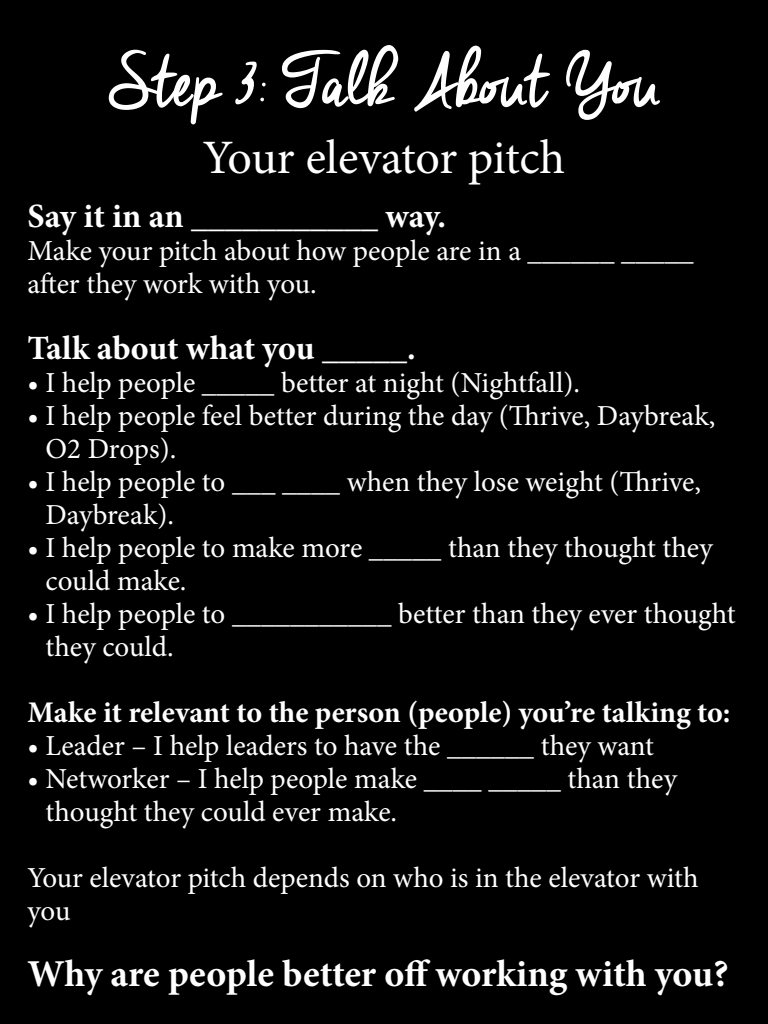
<style>
.page{position:relative;width:768px;height:1024px;background:#000}
.page>*{position:absolute;margin:0;border:0;box-sizing:border-box;transform-origin:0 0}
.t1{font:90px "Cheddar Jack";letter-spacing:-.035em;color:#fff}
.t2{font:48px "Minion Pro";letter-spacing:-.005em;color:#fff}
.t3{font:700 38px "Minion Pro";letter-spacing:-.005em;color:#fff}
.t4{font:700 34px "Minion Pro";letter-spacing:-.005em;color:#fff}
.t5{font:700 30px "Minion Pro";color:#fff}
.t6{font:29px/33px "Minion Pro";letter-spacing:-.005em;color:#fff}
</style>
<div class="page">
<h1 class="t1" style="left:109px;top:31px;width:552px">Step 3: Talk About You</h1>
<h2 class="t2" style="left:203px;top:125px;width:364px">Your elevator pitch</h2>
<p class="t4" style="left:28px;top:192px;width:420px">Say it in an ___________ way.</p>
<p class="t6" style="left:28px;top:234px;width:668px">Make your pitch about how people are in a ______ _____ after they work with you.</p>
<p class="t4" style="left:28px;top:324px;width:390px">Talk about what you _____.</p>
<p class="t6" style="left:28px;top:366px;width:554px">• I help people _____ better at night (Nightfall).</p>
<p class="t6" style="left:46px;top:399px;width:671px;text-indent:-18px">• I help people feel better during the day (Thrive, Daybreak,<br>O2 Drops).</p>
<p class="t6" style="left:46px;top:465px;width:657px;text-indent:-18px">• I help people to ___ ____ when they lose weight (Thrive,<br>Daybreak).</p>
<p class="t6" style="left:46px;top:531px;width:669px;text-indent:-18px">• I help people to make more _____ than they thought they could make.</p>
<p class="t6" style="left:46px;top:597px;width:692px;text-indent:-18px">• I help people to ___________ better than they ever thought they could.</p>
<p class="t5" style="left:28px;top:691px;width:704px">Make it relevant to the person (people) you’re talking to:</p>
<p class="t6" style="left:28px;top:729px;width:628px">• Leader – I help leaders to have the ______ they want</p>
<p class="t6" style="left:46px;top:762px;width:633px;text-indent:-18px">• Networker – I help people make ____ _____ than they thought they could ever make.</p>
<p class="t6" style="left:28px;top:861px;width:673px">Your elevator pitch depends on who is in the elevator with you</p>
<h3 class="t3" style="left:28px;top:947px;width:703px">Why are people better off working with you?</h3>
</div>
